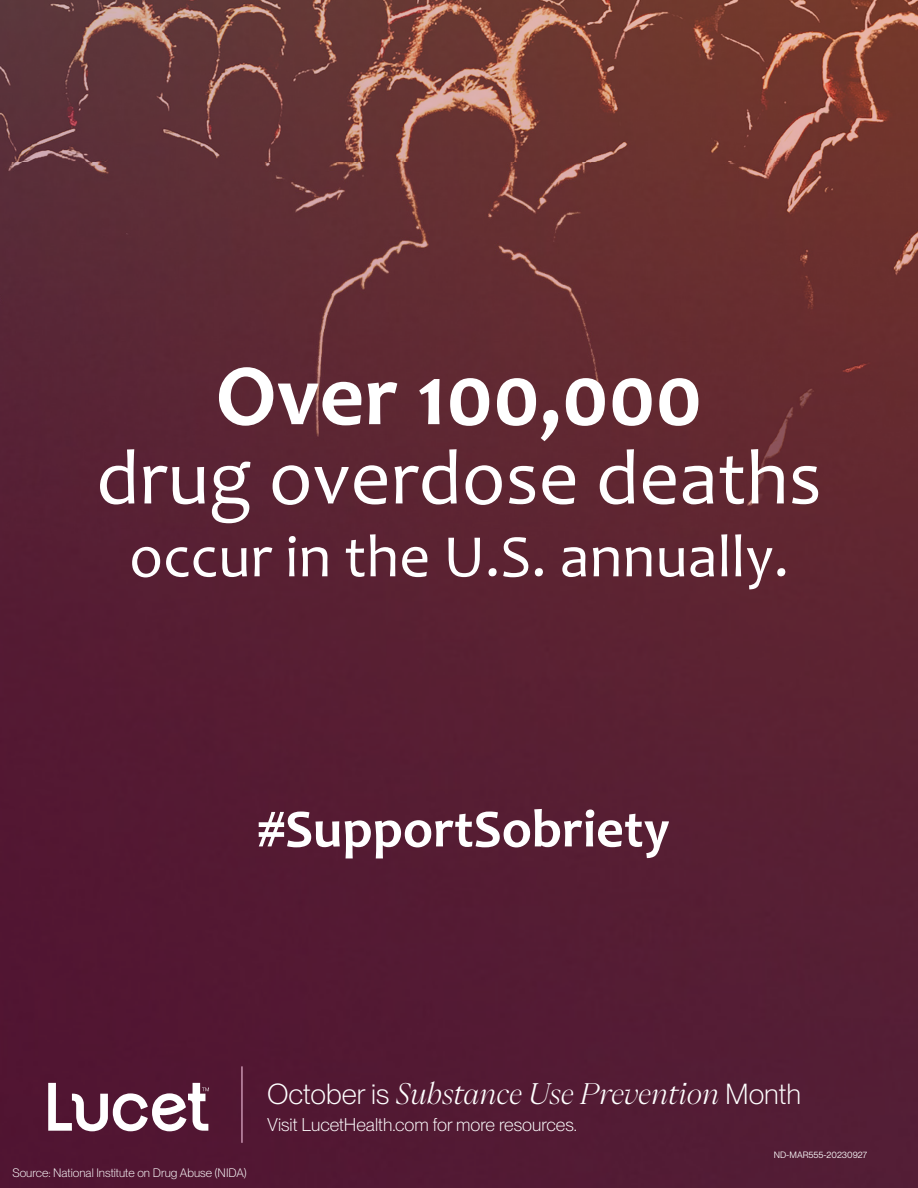
<style>
.page{position:relative;width:918px;height:1188px;background:#fff}
.page>*{position:absolute;margin:0;border:0;box-sizing:border-box;transform-origin:0 0}
.t1{font:700 87.6px "Candara";color:#fff}
.t2{font:78.6px "Candara";color:#fff}
.t3{font:60.75px "Candara";color:#fff}
.t4{font:700 54px "Candara";color:#fff}
.t5{font:italic 300 28.35px "PP Eiko";color:#fff}
.t6{font:300 18.15px "PP Neue Montreal";color:#fff}
.t7{font:300 12px "PP Neue Montreal";color:#fff}
.t8{font:9px "PP Neue Montreal";color:#fff}
.s1{font-family:"PP Neue Montreal";font-style:normal}
</style>
<div class="page">
<img style="left:0;top:0;width:918px;height:1188px">
<div style="left:0;top:162px;width:753px;height:1026px;background:#541b33"></div>
<img style="left:0;top:162px;width:753px;height:377px">
<hr style="left:241px;top:1066px;width:2px;height:77px;background:#fff">
<svg style="left:48px;top:1083px;width:161px;height:48px"></svg>
<p class="t1" style="left:216px;top:341px;width:488px">Over 100,000</p>
<p class="t2" style="left:96px;top:429px;width:727px">drug overdose deaths</p>
<p class="t3" style="left:129px;top:518px;width:661px">occur in the U.S. annually.</p>
<p class="t4" style="left:258px;top:795px;width:414px">#SupportSobriety</p>
<p class="t7" style="left:12px;top:1166px;width:236px">Source: National Institute on Drug Abuse (NIDA)</p>
<p class="t5" style="left:267px;top:1072px;width:535px"><span class="s1">October is</span> Substance Use Prevention <span class="s1">Month</span></p>
<p class="t6" style="left:267px;top:1114px;width:312px">Visit LucetHealth.com for more resources.</p>
<p class="t8" style="left:774px;top:1149px;width:95px">ND-MAR555-20230927</p>
</div>
